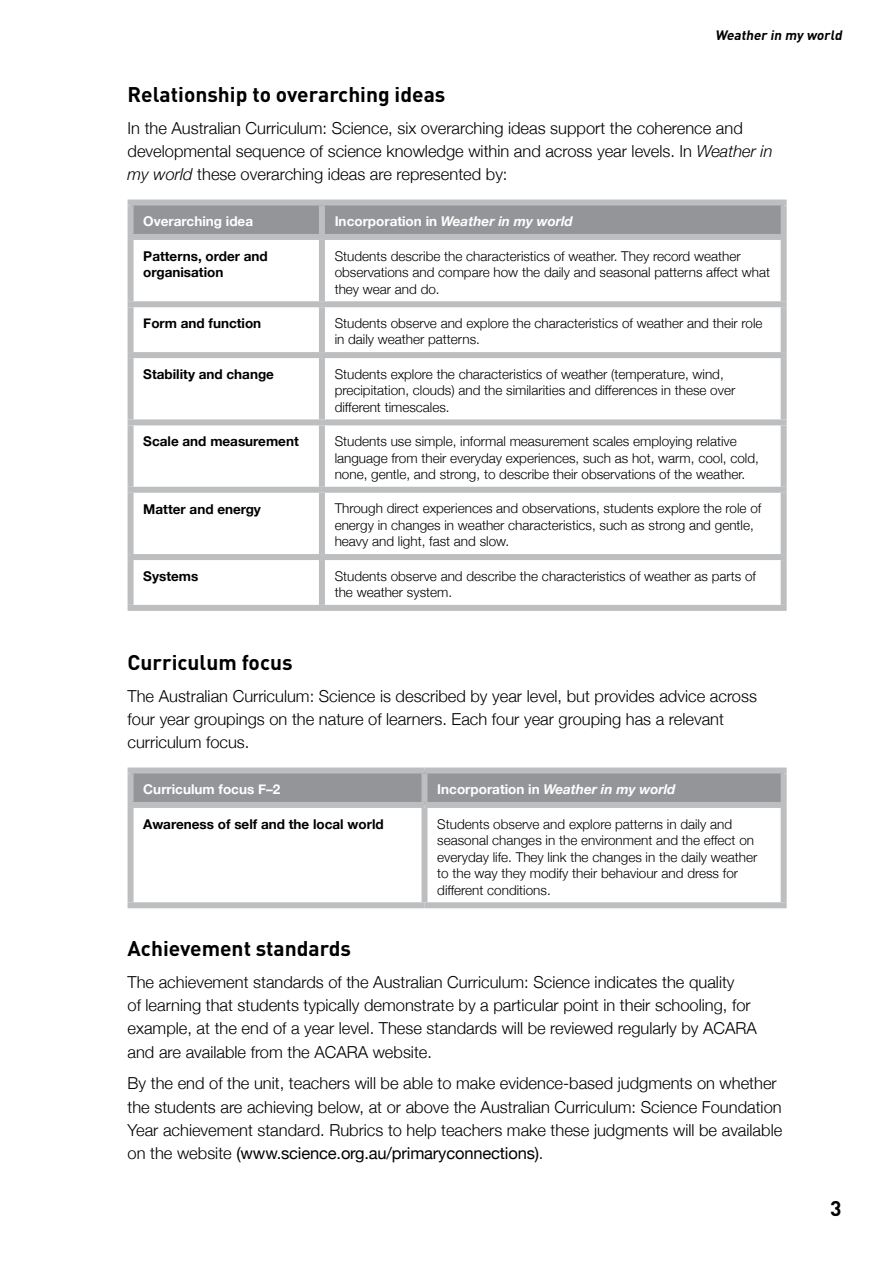
<style>
.page{position:relative;width:893px;height:1263px;background:#fff}
.page>*{position:absolute;margin:0;border:0;box-sizing:border-box;transform-origin:0 0}
.t1{font:700 21px "DIN";color:#000}
.t2{font:300 16.5px/23.2px "Helvetica Neue";color:#000}
.t3{font:300 13.5px/16.5px "Helvetica Neue";color:#000}
.t4{font:700 13.5px/16.5px "Helvetica Neue";color:#000}
.t5{font:italic 700 13.5px "Helvetica Neue";color:#fff}
.t6{font:700 13.5px "Helvetica Neue";color:#fff}
.t7{font:italic 700 13.5px "DIN";color:#000}
.s1{font-style:italic}
.s2{font-style:normal}
.s3{font-weight:400}
</style>
<div class="page">
<div style="left:134px;top:206px;width:647px;height:28px;background:#939598"></div>
<div style="left:128px;top:206px;width:6px;height:28px;background:#bcbec0"></div>
<div style="left:128px;top:200px;width:194px;height:6px;background:#bcbec0"></div>
<div style="left:319px;top:206px;width:6px;height:28px;background:#bcbec0"></div>
<div style="left:781px;top:206px;width:6px;height:28px;background:#bcbec0"></div>
<div style="left:322px;top:200px;width:465px;height:6px;background:#bcbec0"></div>
<div style="left:128px;top:240px;width:6px;height:61px;background:#bcbec0"></div>
<div style="left:128px;top:234px;width:194px;height:6px;background:#bcbec0"></div>
<div style="left:319px;top:240px;width:6px;height:61px;background:#bcbec0"></div>
<div style="left:781px;top:240px;width:6px;height:61px;background:#bcbec0"></div>
<div style="left:322px;top:234px;width:465px;height:6px;background:#bcbec0"></div>
<div style="left:128px;top:307px;width:6px;height:45px;background:#bcbec0"></div>
<div style="left:128px;top:301px;width:194px;height:6px;background:#bcbec0"></div>
<div style="left:319px;top:307px;width:6px;height:45px;background:#bcbec0"></div>
<div style="left:781px;top:307px;width:6px;height:45px;background:#bcbec0"></div>
<div style="left:322px;top:301px;width:465px;height:6px;background:#bcbec0"></div>
<div style="left:128px;top:358px;width:6px;height:61px;background:#bcbec0"></div>
<div style="left:128px;top:352px;width:194px;height:6px;background:#bcbec0"></div>
<div style="left:319px;top:358px;width:6px;height:61px;background:#bcbec0"></div>
<div style="left:781px;top:358px;width:6px;height:61px;background:#bcbec0"></div>
<div style="left:322px;top:352px;width:465px;height:6px;background:#bcbec0"></div>
<div style="left:128px;top:425px;width:6px;height:62px;background:#bcbec0"></div>
<div style="left:128px;top:419px;width:194px;height:6px;background:#bcbec0"></div>
<div style="left:319px;top:425px;width:6px;height:62px;background:#bcbec0"></div>
<div style="left:781px;top:425px;width:6px;height:62px;background:#bcbec0"></div>
<div style="left:322px;top:419px;width:465px;height:6px;background:#bcbec0"></div>
<div style="left:128px;top:493px;width:6px;height:61px;background:#bcbec0"></div>
<div style="left:128px;top:487px;width:194px;height:6px;background:#bcbec0"></div>
<div style="left:319px;top:493px;width:6px;height:61px;background:#bcbec0"></div>
<div style="left:781px;top:493px;width:6px;height:61px;background:#bcbec0"></div>
<div style="left:322px;top:487px;width:465px;height:6px;background:#bcbec0"></div>
<div style="left:128px;top:560px;width:6px;height:45px;background:#bcbec0"></div>
<div style="left:128px;top:554px;width:194px;height:6px;background:#bcbec0"></div>
<div style="left:128px;top:605px;width:194px;height:6px;background:#bcbec0"></div>
<div style="left:319px;top:560px;width:6px;height:45px;background:#bcbec0"></div>
<div style="left:781px;top:560px;width:6px;height:45px;background:#bcbec0"></div>
<div style="left:322px;top:554px;width:465px;height:6px;background:#bcbec0"></div>
<div style="left:322px;top:605px;width:465px;height:6px;background:#bcbec0"></div>
<div style="left:134px;top:773px;width:647px;height:29px;background:#939598"></div>
<div style="left:128px;top:773px;width:6px;height:29px;background:#bcbec0"></div>
<div style="left:128px;top:767px;width:296px;height:6px;background:#bcbec0"></div>
<div style="left:421px;top:773px;width:6px;height:29px;background:#bcbec0"></div>
<div style="left:781px;top:773px;width:6px;height:29px;background:#bcbec0"></div>
<div style="left:424px;top:767px;width:363px;height:6px;background:#bcbec0"></div>
<div style="left:128px;top:808px;width:6px;height:94px;background:#bcbec0"></div>
<div style="left:128px;top:802px;width:296px;height:6px;background:#bcbec0"></div>
<div style="left:421px;top:808px;width:6px;height:94px;background:#bcbec0"></div>
<div style="left:781px;top:808px;width:6px;height:94px;background:#bcbec0"></div>
<div style="left:424px;top:802px;width:363px;height:6px;background:#bcbec0"></div>
<div style="left:128px;top:902px;width:296px;height:6px;background:#bcbec0"></div>
<div style="left:424px;top:902px;width:363px;height:6px;background:#bcbec0"></div>
<p class="t7" style="left:715px;top:26px;width:131px">Weather in my world</p>
<h1 class="t1" style="left:128px;top:80px;width:319px">Relationship to overarching ideas</h1>
<p class="t2" style="left:128px;top:116px;width:646px">In the Australian Curriculum: Science, six overarching ideas support the coherence and developmental sequence of science knowledge within and across year levels. In <span class="s1">Weather in my world</span> these overarching ideas are represented by:</p>
<p class="t6" style="left:143px;top:213px;width:111px">Overarching idea</p>
<p class="t5" style="left:335px;top:213px;width:240px"><span class="s2">Incorporation in</span> Weather in my world</p>
<p class="t4" style="left:143px;top:247px;width:126px">Patterns, order and organisation</p>
<p class="t3" style="left:335px;top:247px;width:437px">Students describe the characteristics of weather. They record weather observations and compare how the daily and seasonal patterns affect what they wear and do.</p>
<p class="t4" style="left:143px;top:315px;width:119px">Form and function</p>
<p class="t3" style="left:335px;top:315px;width:429px">Students observe and explore the characteristics of weather and their role in daily weather patterns.</p>
<p class="t4" style="left:143px;top:365px;width:132px">Stability and change</p>
<p class="t3" style="left:335px;top:365px;width:402px">Students explore the characteristics of weather (temperature, wind, precipitation, clouds) and the similarities and differences in these over different timescales.</p>
<p class="t4" style="left:143px;top:433px;width:157px">Scale and measurement</p>
<p class="t3" style="left:335px;top:433px;width:426px">Students use simple, informal measurement scales employing relative language from their everyday experiences, such as hot, warm, cool, cold, none, gentle, and strong, to describe their observations of the weather.</p>
<p class="t4" style="left:143px;top:500px;width:119px">Matter and energy</p>
<p class="t3" style="left:335px;top:500px;width:428px">Through direct experiences and observations, students explore the role of energy in changes in weather characteristics, such as strong and gentle, heavy and light, fast and slow.</p>
<p class="t4" style="left:143px;top:567px;width:56px">Systems</p>
<p class="t3" style="left:335px;top:567px;width:423px">Students observe and describe the characteristics of weather as parts of the weather system.</p>
<h1 class="t1" style="left:128px;top:648px;width:167px">Curriculum focus</h1>
<p class="t2" style="left:128px;top:684px;width:631px">The Australian Curriculum: Science is described by year level, but provides advice across four year groupings on the nature of learners. Each four year grouping has a relevant curriculum focus.</p>
<p class="t6" style="left:143px;top:781px;width:138px">Curriculum focus F–2</p>
<p class="t5" style="left:437px;top:781px;width:240px"><span class="s2">Incorporation in</span> Weather in my world</p>
<p class="t4" style="left:143px;top:815px;width:242px">Awareness of self and the local world</p>
<p class="t3" style="left:437px;top:815px;width:322px">Students observe and explore patterns in daily and seasonal changes in the environment and the effect on everyday life. They link the changes in the daily weather to the way they modify their behaviour and dress for different conditions.</p>
<h1 class="t1" style="left:128px;top:934px;width:225px">Achievement standards</h1>
<p class="t2" style="left:128px;top:970px;width:631px">The achievement standards of the Australian Curriculum: Science indicates the quality<br>of learning that students typically demonstrate by a particular point in their schooling, for example, at the end of a year level. These standards will be reviewed regularly by ACARA and are available from the ACARA website.</p>
<p class="t2" style="left:128px;top:1071px;width:656px">By the end of the unit, teachers will be able to make evidence-based judgments on whether the students are achieving below, at or above the Australian Curriculum: Science Foundation Year achievement standard. Rubrics to help teachers make these judgments will be available on the website <span class="s3">(www.science.org.au/primaryconnections)</span>.</p>
<h1 class="t1" style="left:830px;top:1194px;width:13px">3</h1>
</div>
